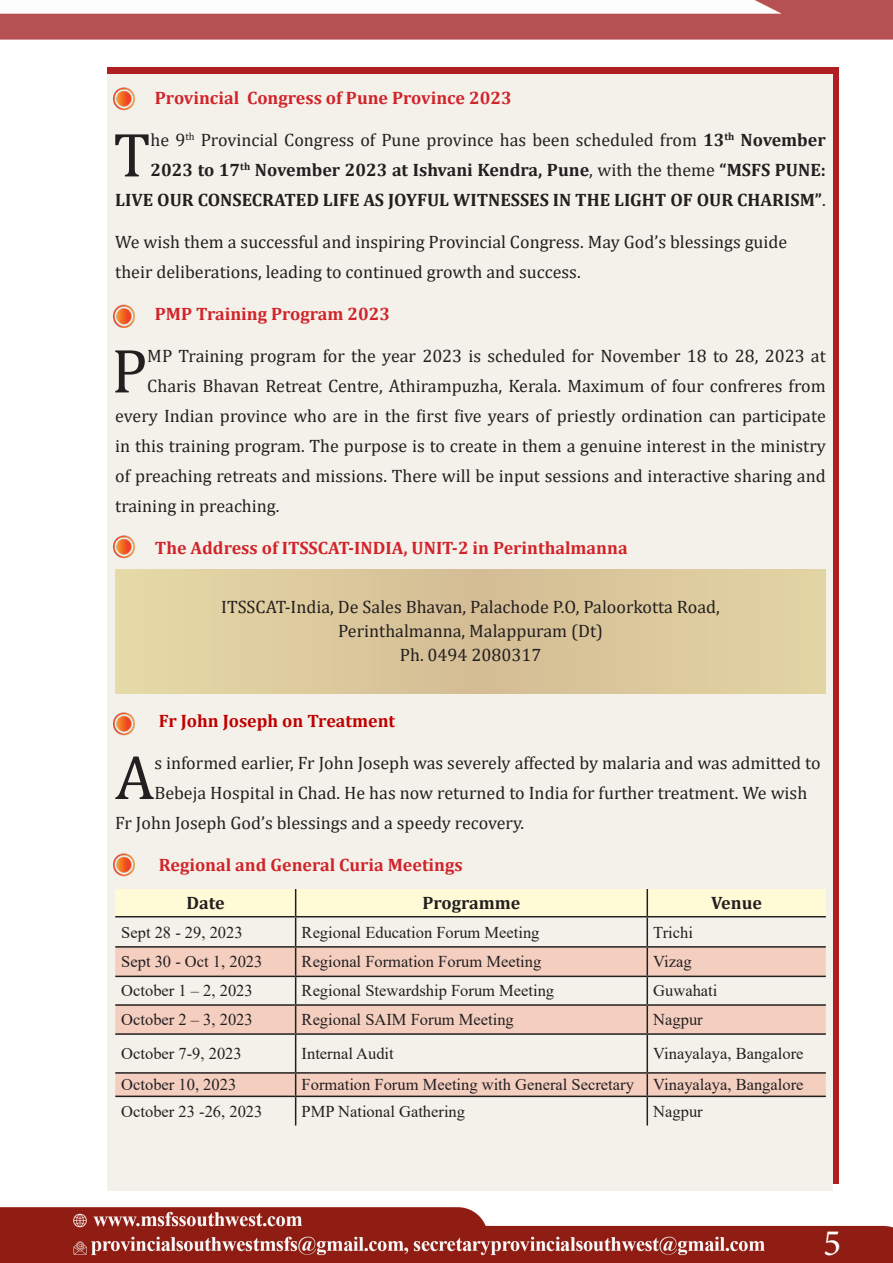
<style>
.page{position:relative;width:893px;height:1263px;background:#fff}
.page>*{position:absolute;margin:0;border:0;box-sizing:border-box;transform-origin:0 0}
.t1{font:63px "Cambria";color:#231f20}
.t2{font:37.5px "Minion Pro";color:#fff}
.t3{font:18px/30px "Cambria";color:#231f20}
.t4{font:700 18px/30px "Cambria";color:#231f20;text-align:right}
.t5{font:700 18px "Cambria";color:#d1232a}
.t6{font:700 18px "Cambria";color:#c00000}
.t7{font:16.5px "Times New Roman";color:#231f20}
.s1{font-weight:400}
</style>
<div class="page">
<img style="left:0;top:0;width:893px;height:1263px">
<div style="left:108px;top:75px;width:725px;height:1116px;background:#f4f1ea"></div>
<div style="left:115px;top:570px;width:711px;height:124px;background:linear-gradient(to right,#decd9f,#dac79b)"></div>
<img style="left:113px;top:712px;width:22px;height:24px">
<svg style="left:115px;top:1035px;width:711px;height:60px"></svg>
<svg style="left:115px;top:889px;width:711px;height:144px"></svg>
<hr style="left:647px;top:1004px;width:179px;height:2px;background:#231f20">
<hr style="left:646px;top:1006px;width:2px;height:27px;background:#231f20">
<hr style="left:115px;top:1033px;width:181px;height:2px;background:#231f20">
<hr style="left:296px;top:1033px;width:351px;height:2px;background:#231f20">
<hr style="left:295px;top:1035px;width:1px;height:37px;background:#231f20">
<hr style="left:647px;top:1033px;width:179px;height:2px;background:#231f20">
<hr style="left:646px;top:1035px;width:2px;height:37px;background:#231f20">
<hr style="left:115px;top:1072px;width:181px;height:2px;background:#231f20">
<hr style="left:296px;top:1072px;width:351px;height:2px;background:#231f20">
<hr style="left:647px;top:1072px;width:179px;height:2px;background:#231f20">
<hr style="left:646px;top:1074px;width:2px;height:21px;background:#231f20">
<hr style="left:115px;top:1095px;width:181px;height:2px;background:#231f20">
<hr style="left:296px;top:1095px;width:351px;height:2px;background:#231f20">
<svg style="left:295px;top:1074px;width:1px;height:51px"></svg>
<hr style="left:647px;top:1095px;width:179px;height:2px;background:#231f20">
<hr style="left:646px;top:1097px;width:2px;height:28px;background:#231f20">
<img style="left:113px;top:87px;width:22px;height:24px">
<img style="left:113px;top:304px;width:22px;height:24px">
<img style="left:113px;top:535px;width:22px;height:24px">
<img style="left:113px;top:853px;width:22px;height:24px">
<p class="t5" style="left:155px;top:86px;width:358px">Provincial Congress of Pune Province 2023</p>
<p class="t4" style="left:115px;top:125px;width:712px"><span class="s1">he 9</span><sup>th</sup> <span class="s1">Provincial Congress of Pune province has been scheduled from</span> 13<sup>th</sup> November<br>2023 to 17<sup>th</sup> November 2023 at Ishvani Kendra, Pune<span class="s1">, with the theme</span> “MSFS PUNE:<br>LIVE OUR CONSECRATED LIFE AS JOYFUL WITNESSES IN THE LIGHT OF OUR CHARISM”<span class="s1">.</span></p>
<p class="t3" style="left:115px;top:227px;width:673px">We wish them a successful and inspiring Provincial Congress. May God’s blessings guide their deliberations, leading to continued growth and success.</p>
<p class="t5" style="left:155px;top:302px;width:237px">PMP Training Program 2023</p>
<p class="t1" style="left:112px;top:334px;width:37px">P</p>
<p class="t3" style="left:147px;top:341px;width:680px">MP Training program for the year 2023 is scheduled for November 18 to 28, 2023 at</p>
<p class="t1" style="left:113px;top:118px;width:39px">T</p>
<p class="t3" style="left:147px;top:371px;width:680px">Charis Bhavan Retreat Centre, Athirampuzha, Kerala. Maximum of four confreres from</p>
<p class="t3" style="left:115px;top:401px;width:712px">every Indian province who are in the first five years of priestly ordination can participate</p>
<p class="t3" style="left:115px;top:431px;width:712px">in this training program. The purpose is to create in them a genuine interest in the ministry</p>
<p class="t3" style="left:115px;top:461px;width:712px">of preaching retreats and missions. There will be input sessions and interactive sharing and</p>
<p class="t3" style="left:115px;top:491px;width:166px">training in preaching.</p>
<p class="t5" style="left:155px;top:536px;width:474px">The Address of ITSSCAT-INDIA, UNIT-2 in Perinthalmanna</p>
<p class="t3" style="left:221px;top:592px;width:500px">ITSSCAT-India, De Sales Bhavan, Palachode P.O, Paloorkotta Road,</p>
<p class="t3" style="left:338px;top:616px;width:266px">Perinthalmanna, Malappuram (Dt)</p>
<p class="t3" style="left:400px;top:640px;width:143px">Ph. 0494 2080317</p>
<p class="t6" style="left:159px;top:708px;width:238px">Fr John Joseph on Treatment</p>
<p class="t1" style="left:115px;top:740px;width:41px">A</p>
<p class="t3" style="left:154px;top:748px;width:668px">s informed earlier, Fr John Joseph was severely affected by malaria and was admitted to</p>
<p class="t3" style="left:154px;top:778px;width:654px">Bebeja Hospital in Chad. He has now returned to India for further treatment. We wish</p>
<p class="t3" style="left:115px;top:808px;width:410px">Fr John Joseph God’s blessings and a speedy recovery.</p>
<p class="t5" style="left:159px;top:852px;width:305px">Regional and General Curia Meetings</p>
<p class="t4" style="left:186px;top:887px;width:40px">Date</p>
<p class="t4" style="left:422px;top:887px;width:99px">Programme</p>
<p class="t4" style="left:711px;top:887px;width:52px">Venue</p>
<p class="t7" style="left:121px;top:920px;width:123px">Sept 28 - 29, 2023</p>
<p class="t7" style="left:302px;top:920px;width:239px">Regional Education Forum Meeting</p>
<p class="t7" style="left:653px;top:920px;width:41px">Trichi</p>
<p class="t7" style="left:121px;top:950px;width:143px">Sept 30 - Oct 1, 2023</p>
<p class="t7" style="left:302px;top:950px;width:241px">Regional Formation Forum Meeting</p>
<p class="t7" style="left:653px;top:950px;width:40px">Vizag</p>
<p class="t7" style="left:121px;top:979px;width:133px">October 1 – 2, 2023</p>
<p class="t7" style="left:302px;top:979px;width:254px">Regional Stewardship Forum Meeting</p>
<p class="t7" style="left:653px;top:979px;width:66px">Guwahati</p>
<p class="t7" style="left:121px;top:1008px;width:133px">October 2 – 3, 2023</p>
<p class="t7" style="left:302px;top:1008px;width:214px">Regional SAIM Forum Meeting</p>
<p class="t7" style="left:653px;top:1008px;width:51px">Nagpur</p>
<p class="t7" style="left:121px;top:1042px;width:122px">October 7-9, 2023</p>
<p class="t7" style="left:302px;top:1042px;width:94px">Internal Audit</p>
<p class="t7" style="left:653px;top:1042px;width:152px">Vinayalaya, Bangalore</p>
<p class="t7" style="left:121px;top:1073px;width:117px">October 10, 2023</p>
<p class="t7" style="left:302px;top:1073px;width:334px">Formation Forum Meeting with General Secretary</p>
<p class="t7" style="left:653px;top:1073px;width:152px">Vinayalaya, Bangalore</p>
<p class="t7" style="left:121px;top:1099px;width:143px">October 23 -26, 2023</p>
<p class="t7" style="left:302px;top:1099px;width:165px">PMP National Gathering</p>
<p class="t7" style="left:653px;top:1099px;width:51px">Nagpur</p>
<h2 class="t2" style="left:823px;top:1218px;width:19px">5</h2>
</div>
